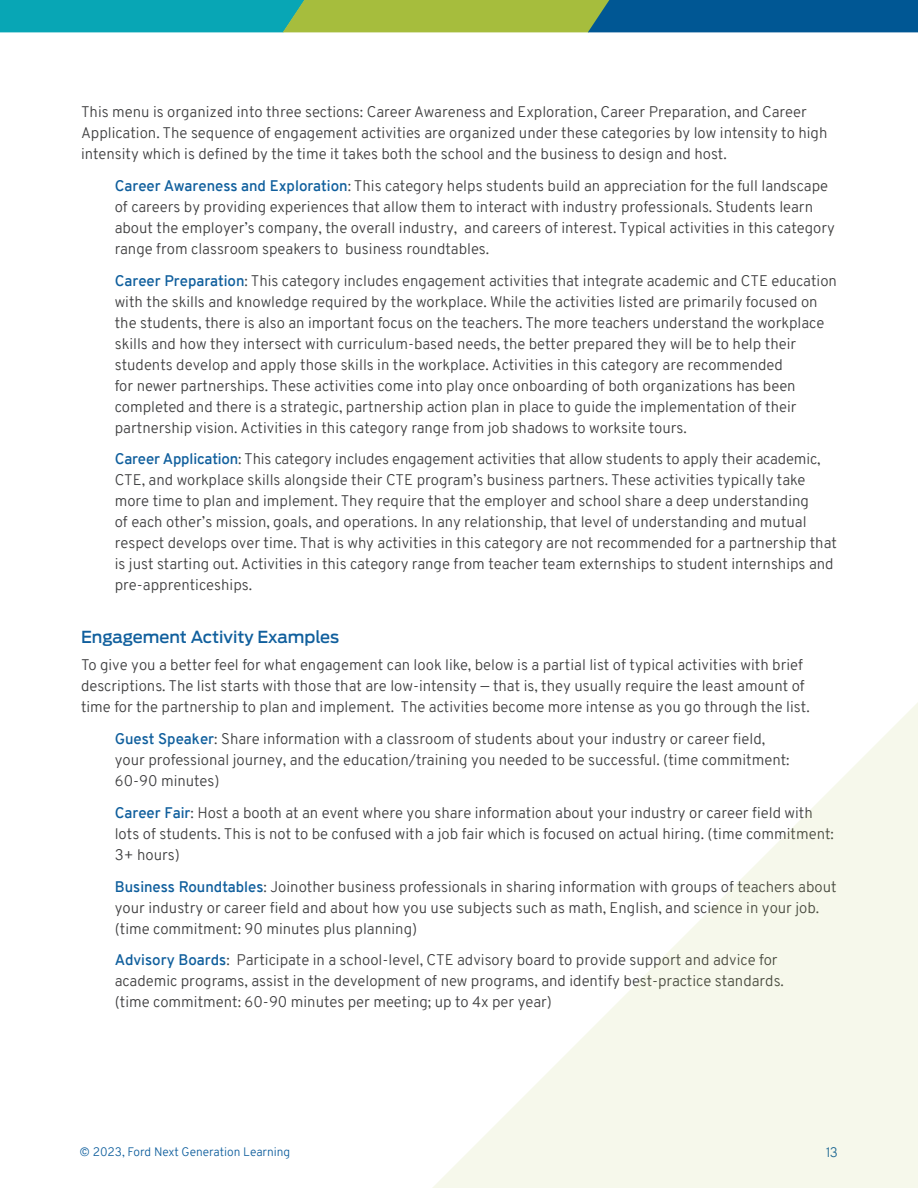
<style>
.page{position:relative;width:918px;height:1188px;background:#fff}
.page>*{position:absolute;margin:0;border:0;box-sizing:border-box;transform-origin:0 0}
.SUBHEAD_1{font:500 16.5px "Antenna";color:#105f9d}
.BODY_1{font:300 15px/21px "Overpass";color:#3e3e3f}
.t1{font:300 13.5px "Overpass";color:#105f9d}
.t2{font:300 12px "Overpass";color:#105f9d}
.s1{font-weight:600;color:#105f9d}
</style>
<div class="page">
<svg style="left:0;top:0;width:918px;height:32px;background:#399281"></svg>
<svg style="left:433px;top:703px;width:485px;height:485px;fill:#f6f8eb"></svg>
<p class="BODY_1" style="left:81px;top:101px;width:748px">This menu is organized into three sections: Career Awareness and Exploration, Career Preparation, and Career<br>Application. The sequence of engagement activities are organized under these categories by low intensity to high intensity which is defined by the time it takes both the school and the business to design and host.</p>
<p class="BODY_1" style="left:115px;top:175px;width:722px"><span class="s1">Career Awareness and Exploration</span>: This category helps students build an appreciation for the full landscape of careers by providing experiences that allow them to interact with industry professionals. Students learn about the employer’s company, the overall industry, and careers of interest. Typical activities in this category range from classroom speakers to business roundtables.</p>
<p class="BODY_1" style="left:115px;top:270px;width:724px"><span class="s1">Career Preparation</span>: This category includes engagement activities that integrate academic and CTE education with the skills and knowledge required by the workplace. While the activities listed are primarily focused on the students, there is also an important focus on the teachers. The more teachers understand the workplace skills and how they intersect with curriculum-based needs, the better prepared they will be to help their students develop and apply those skills in the workplace. Activities in this category are recommended<br>for newer partnerships. These activities come into play once onboarding of both organizations has been completed and there is a strategic, partnership action plan in place to guide the implementation of their partnership vision. Activities in this category range from job shadows to worksite tours.</p>
<p class="BODY_1" style="left:115px;top:449px;width:724px"><span class="s1">Career Application</span>: This category includes engagement activities that allow students to apply their academic, CTE, and workplace skills alongside their CTE program’s business partners. These activities typically take more time to plan and implement. They require that the employer and school share a deep understanding<br>of each other’s mission, goals, and operations. In any relationship, that level of understanding and mutual respect develops over time. That is why activities in this category are not recommended for a partnership that is just starting out. Activities in this category range from teacher team externships to student internships and pre-apprenticeships.</p>
<p class="SUBHEAD_1" style="left:81px;top:627px;width:260px">Engagement Activity Examples</p>
<p class="BODY_1" style="left:81px;top:655px;width:730px">To give you a better feel for what engagement can look like, below is a partial list of typical activities with brief descriptions. The list starts with those that are low-intensity — that is, they usually require the least amount of time for the partnership to plan and implement. The activities become more intense as you go through the list.</p>
<p class="BODY_1" style="left:115px;top:728px;width:676px"><span class="s1">Guest Speaker</span>: Share information with a classroom of students about your industry or career field, your professional journey, and the education/training you needed to be successful. (time commitment:<br>60-90 minutes)</p>
<p class="BODY_1" style="left:115px;top:802px;width:721px"><span class="s1">Career Fair</span>: Host a booth at an event where you share information about your industry or career field with lots of students. This is not to be confused with a job fair which is focused on actual hiring. (time commitment:<br>3+ hours)</p>
<p class="BODY_1" style="left:115px;top:876px;width:723px"><span class="s1">Business Roundtables</span>: Joinother business professionals in sharing information with groups of teachers about your industry or career field and about how you use subjects such as math, English, and science in your job. (time commitment: 90 minutes plus planning)</p>
<p class="BODY_1" style="left:115px;top:950px;width:671px"><span class="s1">Advisory Boards</span>: Participate in a school-level, CTE advisory board to provide support and advice for academic programs, assist in the development of new programs, and identify best-practice standards. (time commitment: 60-90 minutes per meeting; up to 4x per year)</p>
<p class="t2" style="left:80px;top:1143px;width:212px">© 2023, Ford Next Generation Learning</p>
<p class="t1" style="left:826px;top:1143px;width:14px">13</p>
</div>
